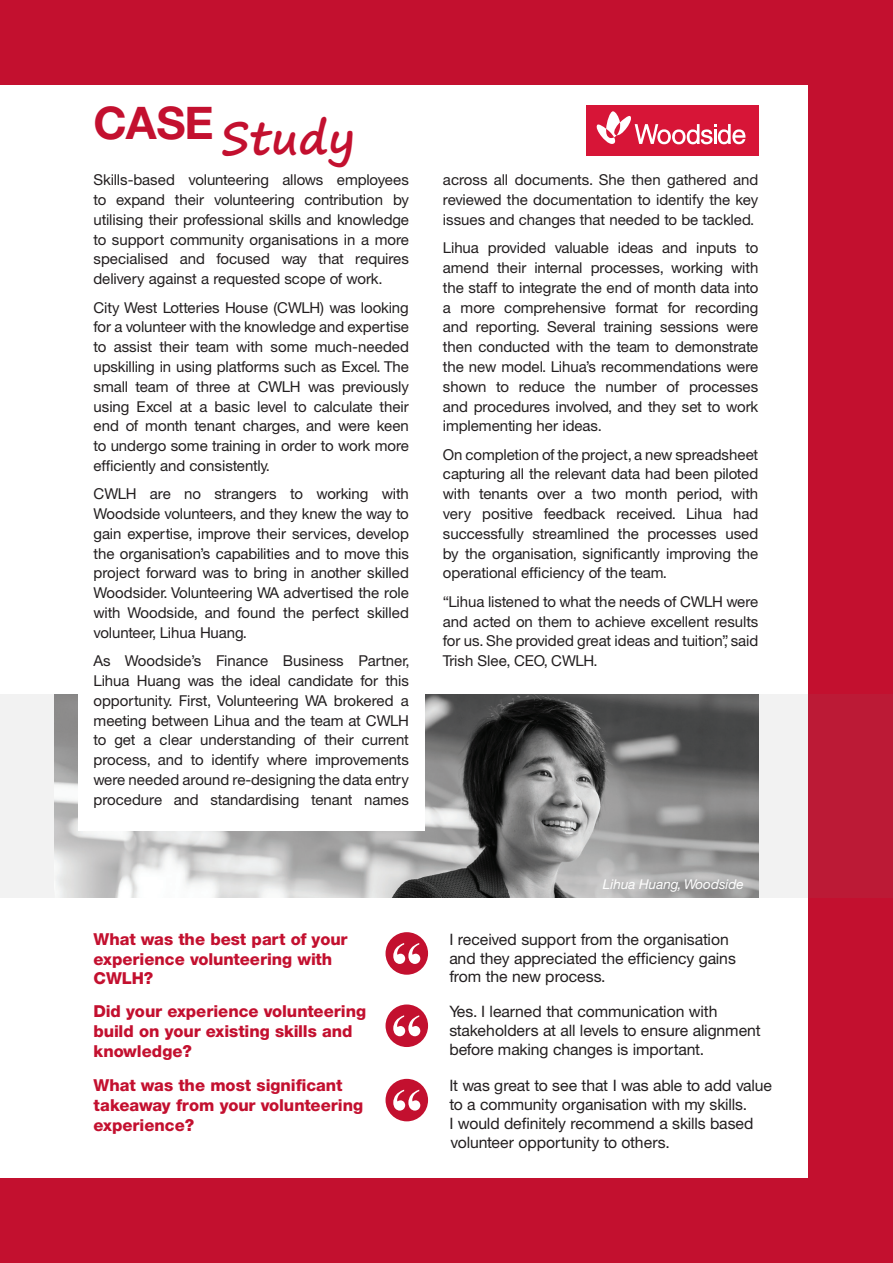
<style>
.page{position:relative;width:893px;height:1263px;background:#c3102f}
.page>*{position:absolute;margin:0;border:0;box-sizing:border-box;transform-origin:0 0}
.t1{font:700 45px "Segoe Print";color:#c3102f}
.t2{font:700 45px "Helvetica Neue";color:#c3102f}
.Testimonial_T{font:800 16.5px/19.8px "Helvetica Neue";color:#c3102f}
.Body{font:15.75px/18.9px "Helvetica Neue";letter-spacing:-.01em;color:#231f20}
.Testimonial_T-2{font:15.75px/18.9px "Helvetica Neue";color:#231f20}
.t3{font:15px/19.8px "Helvetica Neue";letter-spacing:-.01em;color:#231f20;text-align:justify}
.t4{font:italic 13.5px "Helvetica Neue";color:#fff}
</style>
<div class="page">
<div style="left:0;top:85px;width:808px;height:1093px;background:#fff"></div>
<div style="left:0;top:694px;width:808px;height:203px;background:#f2f2f2"></div>
<div style="left:386px;top:932px;width:42px;height:43px;background:#c3102f;border-radius:50%"></div>
<svg style="left:393px;top:943px;width:27px;height:21px"></svg>
<div style="left:386px;top:1004px;width:42px;height:43px;background:#c3102f;border-radius:50%"></div>
<svg style="left:393px;top:1015px;width:27px;height:21px"></svg>
<div style="left:386px;top:1079px;width:42px;height:42px;background:#c3102f;border-radius:50%"></div>
<svg style="left:393px;top:1089px;width:27px;height:21px"></svg>
<img style="left:54px;top:694px;width:704px;height:203px">
<div style="left:78px;top:686px;width:346px;height:144px;background:#fff"></div>
<div style="left:586px;top:105px;width:172px;height:50px;background:#d71537"></div>
<svg style="left:596px;top:111px;width:149px;height:34px"></svg>
<p class="t2" style="left:94px;top:95px;width:122px">CASE</p>
<p class="t1" style="left:221px;top:97px;width:136px">Study</p>
<p class="t3" style="left:94px;top:170px;width:317px">Skills-based volunteering allows employees to expand their volunteering contribution by utilising their professional skills and knowledge to support community organisations in a more specialised and focused way that requires delivery against a requested scope of work.</p>
<p class="t3" style="left:94px;top:297px;width:317px">City West Lotteries House (CWLH) was looking for a volunteer with the knowledge and expertise to assist their team with some much-needed upskilling in using platforms such as Excel. The small team of three at CWLH was previously using Excel at a basic level to calculate their end of month tenant charges, and were keen to undergo some training in order to work more efficiently and consistently.</p>
<p class="t3" style="left:94px;top:484px;width:317px">CWLH are no strangers to working with Woodside volunteers, and they knew the way to gain expertise, improve their services, develop the organisation’s capabilities and to move this project forward was to bring in another skilled Woodsider. Volunteering WA advertised the role with Woodside, and found the perfect skilled volunteer, Lihua Huang.</p>
<p class="t3" style="left:94px;top:651px;width:318px">As Woodside’s Finance Business Partner, Lihua Huang was the ideal candidate for this opportunity. First, Volunteering WA brokered a meeting between Lihua and the team at CWLH to get a clear understanding of their current process, and to identify where improvements were needed around re-designing the data entry procedure and standardising tenant names</p>
<p class="Testimonial_T" style="left:94px;top:929px;width:256px">What was the best part of your experience volunteering with<br>CWLH?</p>
<p class="Testimonial_T" style="left:94px;top:1001px;width:274px">Did your experience volunteering build on your existing skills and knowledge?</p>
<p class="Testimonial_T" style="left:94px;top:1076px;width:271px">What was the most significant takeaway from your volunteering experience?</p>
<p class="t3" style="left:443px;top:170px;width:317px">across all documents. She then gathered and reviewed the documentation to identify the key issues and changes that needed to be tackled.</p>
<p class="t3" style="left:443px;top:238px;width:317px">Lihua provided valuable ideas and inputs to amend their internal processes, working with the staff to integrate the end of month data into a more comprehensive format for recording and reporting. Several training sessions were then conducted with the team to demonstrate the new model. Lihua’s recommendations were shown to reduce the number of processes and procedures involved, and they set to work implementing her ideas.</p>
<p class="t3" style="left:443px;top:444px;width:317px">On completion of the project, a new spreadsheet capturing all the relevant data had been piloted with tenants over a two month period, with very positive feedback received. Lihua had successfully streamlined the processes used by the organisation, significantly improving the operational efficiency of the team.</p>
<p class="t3" style="left:443px;top:591px;width:317px">“Lihua listened to what the needs of CWLH were and acted on them to achieve excellent results for us. She provided great ideas and tuition”, said Trish Slee, CEO, CWLH.</p>
<p class="t4" style="left:603px;top:876px;width:142px">Lihua Huang, Woodside</p>
<p class="Testimonial_T-2" style="left:449px;top:929px;width:288px">I received support from the organisation and they appreciated the efficiency gains from the new process.</p>
<p class="Body" style="left:449px;top:1002px;width:313px">Yes. I learned that communication with stakeholders at all levels to ensure alignment before making changes is important.</p>
<p class="Body" style="left:449px;top:1076px;width:324px">It was great to see that I was able to add value to a community organisation with my skills.<br>I would definitely recommend a skills based volunteer opportunity to others.</p>
</div>
